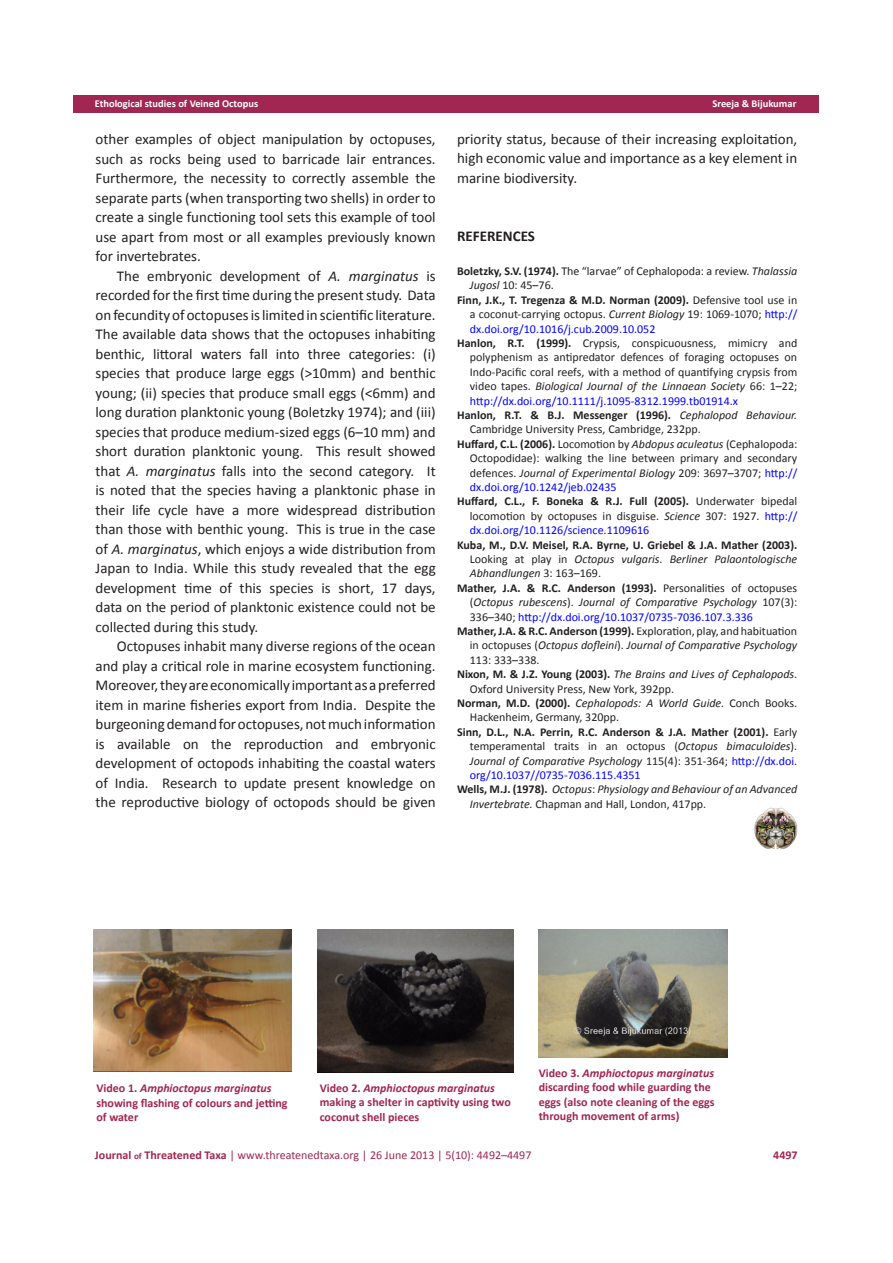
<style>
.page{position:relative;width:893px;height:1263px;background:#fff}
.page>*{position:absolute;margin:0;border:0;box-sizing:border-box;transform-origin:0 0}
.t1{font:15px/19.5px "Calibri";color:#231f20;text-align:justify}
.t2{font:700 15px "Calibri";color:#231f20}
.t3{font:12px/14.4px "Calibri";color:#231f20;text-align:justify}
.t4{font:700 12px/14.4px "Calibri";color:#a12652}
.t5{font:italic 12px/14.4px "Calibri";color:#231f20;text-align:justify}
.t6{font:700 12px/14.4px "Calibri";color:#231f20;text-align:justify}
.t7{font:12px "Calibri";color:#a12652}
.t8{font:700 10.5px "Calibri";color:#fff}
.s1{font-style:italic}
.s2{font-weight:700}
.s3{color:#00f}
.s4{font-weight:400}
.s5{font-weight:400;font-style:italic}
.s6{font-weight:700;font-style:normal}
.s7{font-style:normal}
.s8{font-style:normal;color:#00f}
.s9{font-weight:700;font-size:9px}
</style>
<div class="page">
<div style="left:74px;top:96px;width:745px;height:17px;background:#a12652"></div>
<img style="left:754px;top:808px;width:43px;height:41px">
<img style="left:94px;top:929px;width:198px;height:143px">
<img style="left:539px;top:929px;width:189px;height:128px">
<img style="left:318px;top:930px;width:195px;height:143px">
<p class="t8" style="left:95px;top:97px;width:165px">Ethological studies of Veined Octopus</p>
<p class="t8" style="left:712px;top:97px;width:85px">Sreeja &amp; Bijukumar</p>
<p class="t1" style="left:96px;top:129px;width:342px">other examples of object manipulation by octopuses, such as rocks being used to barricade lair entrances.<br>Furthermore, the necessity to correctly assemble the separate parts (when transporting two shells) in order to create a single functioning tool sets this example of tool use apart from most or all examples previously known for invertebrates.</p>
<p class="t1" style="left:96px;top:266px;width:342px;text-indent:21px">The embryonic development of <span class="s1">A. marginatus</span> is recorded for the first time during the present study. Data on fecundity of octopuses is limited in scientific literature.<br>The available data shows that the octopuses inhabiting benthic, littoral waters fall into three categories: (i) species that produce large eggs (&gt;10mm) and benthic young; (ii) species that produce small eggs (&lt;6mm) and long duration planktonic young (Boletzky 1974); and (iii) species that produce medium-sized eggs (6–10 mm) and short duration planktonic young. This result showed that <span class="s1">A. marginatus</span> falls into the second category. It is noted that the species having a planktonic phase in their life cycle have a more widespread distribution than those with benthic young. This is true in the case of <span class="s1">A. marginatus</span>, which enjoys a wide distribution from Japan to India. While this study revealed that the egg development time of this species is short, 17 days, data on the period of planktonic existence could not be collected during this study.</p>
<p class="t1" style="left:96px;top:636px;width:342px;text-indent:21px">Octopuses inhabit many diverse regions of the ocean and play a critical role in marine ecosystem functioning.<br>Moreover, they are economically important as a preferred item in marine fisheries export from India. Despite the burgeoning demand for octopuses, not much information is available on the reproduction and embryonic development of octopods inhabiting the coastal waters of India. Research to update present knowledge on the reproductive biology of octopods should be given</p>
<p class="t1" style="left:457px;top:129px;width:342px">priority status, because of their increasing exploitation, high economic value and importance as a key element in marine biodiversity.</p>
<p class="t2" style="left:457px;top:227px;width:79px">REFERENCES</p>
<p class="t3" style="left:470px;top:264px;width:329px;text-indent:-13px"><span class="s2">Boletzky, S.V. (1974).</span> The “larvae” of Cephalopoda: a review. <span class="s1">Thalassia<br>Jugosl</span> 10: 45–76.</p>
<p class="t3" style="left:470px;top:293px;width:329px;text-indent:-13px"><span class="s2">Finn, J.K., T. Tregenza &amp; M.D. Norman (2009).</span> Defensive tool use in a coconut-carrying octopus. <span class="s1">Current Biology</span> 19: 1069-1070; <span class="s3">http:// dx.doi.org/10.1016/j.cub.2009.10.052</span></p>
<p class="t3" style="left:470px;top:336px;width:329px;text-indent:-13px"><span class="s2">Hanlon, R.T. (1999).</span> Crypsis, conspicuousness, mimicry and polyphenism as antipredator defences of foraging octopuses on Indo-Pacific coral reefs, with a method of quantifying crypsis from video tapes. <span class="s1">Biological Journal of the Linnaean Society</span> 66: 1–22; <span class="s3">http://dx.doi.org/10.1111/j.1095-8312.1999.tb01914.x</span></p>
<p class="t3" style="left:470px;top:408px;width:329px;text-indent:-13px"><span class="s2">Hanlon, R.T. &amp; B.J. Messenger (1996).</span> <span class="s1">Cephalopod Behaviour.<br></span>Cambridge University Press, Cambridge, 232pp.</p>
<p class="t3" style="left:470px;top:437px;width:329px;text-indent:-13px"><span class="s2">Huffard, C.L. (2006).</span> Locomotion by <span class="s1">Abdopus aculeatus</span> (Cephalopoda:<br>Octopodidae): walking the line between primary and secondary defences. <span class="s1">Journal of Experimental Biology</span> 209: 3697–3707; <span class="s3">http:// dx.doi.org/10.1242/jeb.02435</span></p>
<p class="t3" style="left:470px;top:494px;width:329px;text-indent:-13px"><span class="s2">Huffard, C.L., F. Boneka &amp; R.J. Full (2005).</span> Underwater bipedal locomotion by octopuses in disguise. <span class="s1">Science</span> 307: 1927. <span class="s3">http:// dx.doi.org/10.1126/science.1109616</span></p>
<p class="t6" style="left:470px;top:537px;width:329px;text-indent:-13px">Kuba, M., D.V. Meisel, R.A. Byrne, U. Griebel &amp; J.A. Mather (2003).<br><span class="s4">Looking at play in</span> <span class="s5">Octopus vulgaris</span><span class="s4">.</span> <span class="s5">Berliner Palaontologische Abhandlungen</span> <span class="s4">3: 163–169.</span></p>
<p class="t5" style="left:470px;top:580px;width:329px;text-indent:-13px"><span class="s6">Mather, J.A. &amp; R.C. Anderson (1993).</span> <span class="s7">Personalities of octopuses (</span>Octopus rubescens<span class="s7">).</span> Journal of Comparative Psychology <span class="s7">107(3):<br>336–340;</span> <span class="s8">http://dx.doi.org/10.1037/0735-7036.107.3.336</span></p>
<p class="t3" style="left:470px;top:624px;width:329px;text-indent:-13px"><span class="s2">Mather, J.A. &amp; R.C. Anderson (1999).</span> Exploration, play, and habituation in octopuses (<span class="s1">Octopus dofleini</span>). <span class="s1">Journal of Comparative Psychology </span>113: 333–338.</p>
<p class="t3" style="left:470px;top:667px;width:329px;text-indent:-13px"><span class="s2">Nixon, M. &amp; J.Z. Young (2003).</span> <span class="s1">The Brains and Lives of Cephalopods</span>.<br>Oxford University Press, New York, 392pp.</p>
<p class="t3" style="left:470px;top:696px;width:329px;text-indent:-13px"><span class="s2">Norman, M.D. (2000).</span> <span class="s1">Cephalopods: A World Guide.</span> Conch Books.<br>Hackenheim, Germany, 320pp.</p>
<p class="t3" style="left:470px;top:725px;width:329px;text-indent:-13px"><span class="s2">Sinn, D.L., N.A. Perrin, R.C. Anderson &amp; J.A. Mather (2001).</span> Early temperamental traits in an octopus (<span class="s1">Octopus bimaculoides</span>).<br><span class="s1">Journal of Comparative Psychology</span> 115(4): 351-364; <span class="s3">http://dx.doi. org/10.1037//0735-7036.115.4351</span></p>
<p class="t5" style="left:470px;top:782px;width:329px;text-indent:-13px"><span class="s6">Wells, M.J. (1978).</span> Octopus<span class="s7">:</span> Physiology and Behaviour of an Advanced<br>Invertebrate. <span class="s7">Chapman and Hall, London, 417pp.</span></p>
<p class="t4" style="left:96px;top:1081px;width:193px">Video 1. <span class="s1">Amphioctopus marginatus </span>showing flashing of colours and jetting of water</p>
<p class="t4" style="left:320px;top:1080px;width:193px">Video 2. <span class="s1">Amphioctopus marginatus </span>making a shelter in captivity using two coconut shell pieces</p>
<p class="t4" style="left:539px;top:1065px;width:178px">Video 3. <span class="s1">Amphioctopus marginatus </span>discarding food while guarding the eggs (also note cleaning of the eggs through movement of arms)</p>
<p class="t7" style="left:95px;top:1148px;width:438px"><span class="s2">Journal</span> <span class="s9">of</span> <span class="s2">Threatened Taxa</span> | www.threatenedtaxa.org | 26 June 2013 | 5(10): 4492–4497</p>
<p class="t4" style="left:773px;top:1148px;width:26px">4497</p>
</div>
